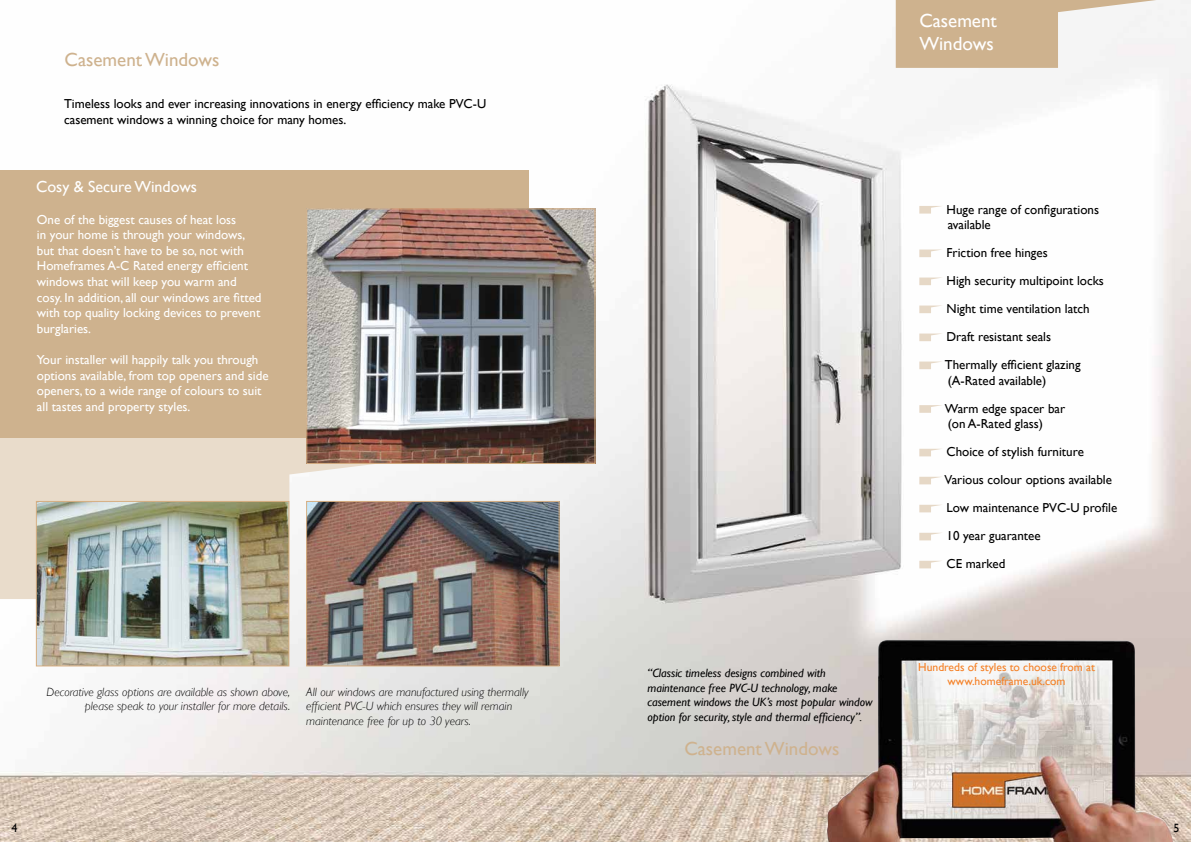
<style>
.page{position:relative;width:1191px;height:842px;background:#fff}
.page>*{position:absolute;margin:0;border:0;box-sizing:border-box;transform-origin:0 0}
.t1{font:19px "Gill Sans";color:#ceb28e}
.t2{font:19px/22.8px "Gill Sans";color:#fff}
.t3{font:16px "Gill Sans";color:#fff}
.t4{font:13px/28px "Gill Sans";color:#000}
.t5{font:13px/15.6px "Gill Sans";color:#fff}
.t6{font:italic 300 12px/14.4px "Gill Sans";color:#000;text-align:right}
.t7{font:italic 12px/14.4px "Gill Sans";color:#000}
.t8{font:12px "Gill Sans";color:#000}
.t9{font:11.6px/14px "Gill Sans";color:#f58025;text-align:center}
</style>
<div class="page">
<img style="left:0;top:0;width:1191px;height:842px">
<svg style="left:895px;top:0;width:261px;height:68px"></svg>
<img style="left:827px;top:640px;width:346px;height:202px">
<svg style="left:0;top:438px;width:589px;height:161px;fill:#e9dccb"></svg>
<div style="left:0;top:170px;width:528px;height:268px;background:#ceb28e"></div>
<img style="left:308px;top:210px;width:285px;height:252px">
<div style="left:306px;top:208px;width:289px;height:256px;border:1px solid #d7af82"></div>
<img style="left:38px;top:503px;width:249px;height:161px">
<div style="left:36px;top:501px;width:253px;height:165px;border:1px solid #d7af82"></div>
<img style="left:308px;top:503px;width:249px;height:161px">
<div style="left:306px;top:501px;width:253px;height:165px;border:1px solid #d7af82"></div>
<svg style="left:919px;top:206px;width:24px;height:8px"></svg>
<svg style="left:919px;top:250px;width:24px;height:7px"></svg>
<svg style="left:919px;top:278px;width:24px;height:7px"></svg>
<svg style="left:919px;top:306px;width:24px;height:7px"></svg>
<svg style="left:919px;top:334px;width:24px;height:7px"></svg>
<svg style="left:919px;top:362px;width:24px;height:7px"></svg>
<svg style="left:919px;top:405px;width:24px;height:8px"></svg>
<svg style="left:919px;top:449px;width:24px;height:7px"></svg>
<svg style="left:919px;top:477px;width:24px;height:7px"></svg>
<svg style="left:919px;top:505px;width:24px;height:7px"></svg>
<svg style="left:919px;top:533px;width:24px;height:7px"></svg>
<svg style="left:919px;top:561px;width:24px;height:7px"></svg>
<h1 class="t1" style="left:65px;top:49px;width:156px">Casement Windows</h1>
<p class="t4" style="left:64px;top:97px;width:424px;line-height:15.6px">Timeless looks and ever increasing innovations in energy efficiency make PVC-U casement windows a winning choice for many homes.</p>
<p class="t3" style="left:36px;top:178px;width:163px">Cosy &amp; Secure Windows</p>
<p class="t5" style="left:37px;top:212px;width:226px">One of the biggest causes of heat loss<br>in your home is through your windows, but that doesn’t have to be so, not with Homeframes A-C Rated energy efficient windows that will keep you warm and cosy. In addition, all our windows are fitted with top quality locking devices to prevent burglaries.</p>
<p class="t5" style="left:37px;top:352px;width:233px">Your installer will happily talk you through options available, from top openers and side openers, to a wide range of colours to suit all tastes and property styles.</p>
<p class="t6" style="left:47px;top:684px;width:245px">Decorative glass options are available as shown above, please speak to your installer for more details.</p>
<p class="t6" style="left:306px;top:684px;width:224px;text-align:left">All our windows are manufactured using thermally efficient PVC-U which ensures they will remain maintenance free for up to 30 years.</p>
<h1 class="t2" style="left:919px;top:10px;width:79px">Casement<br>Windows</h1>
<p class="t7" style="left:647px;top:666px;width:226px">“Classic timeless designs combined with maintenance free PVC-U technology, make casement windows the UK’s most popular window option for security, style and thermal efficiency”.</p>
<h1 class="t1" style="left:684px;top:737px;width:156px">Casement Windows</h1>
<p class="t4" style="left:946px;top:202px;width:154px;line-height:15.6px">Huge range of configurations available</p>
<p class="t4" style="left:945px;top:239px;width:160px">Friction free hinges<br>High security multipoint locks<br>Night time ventilation latch<br>Draft resistant seals<br>Thermally efficient glazing</p>
<p class="t4" style="left:945px;top:367px;width:122px">(A-Rated available)<br>Warm edge spacer bar</p>
<p class="t4" style="left:944px;top:410px;width:174px">(on A-Rated glass)<br>Choice of stylish furniture<br>Various colour options available<br>Low maintenance PVC-U profile<br>10 year guarantee<br>CE marked</p>
<p class="t9" style="left:918px;top:660px;width:178px">Hundreds of styles to choose from at www.homeframe.uk.com</p>
<p class="t8" style="left:11px;top:821px;width:8px">4</p>
<p class="t8" style="left:1173px;top:821px;width:7px">5</p>
</div>
